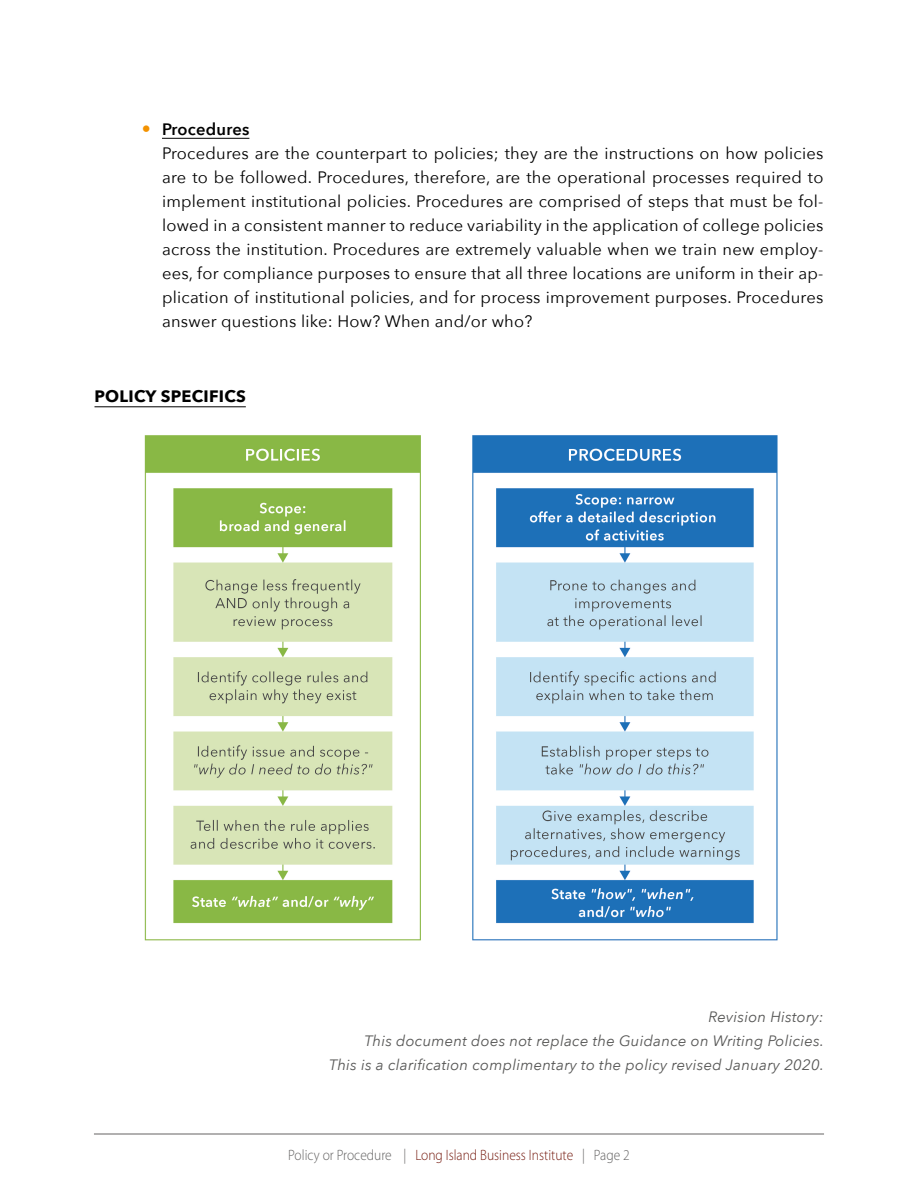
<style>
.page{position:relative;width:918px;height:1188px;background:#fff}
.page>*{position:absolute;margin:0;border:0;box-sizing:border-box;transform-origin:0 0}
.Body{font:16.5px/24px "Avenir Next";letter-spacing:.015em;color:#000;text-align:justify}
.Body-2{font:700 16.5px "Avenir Next";letter-spacing:.015em;color:#000}
.t1{font:600 16.5px "Avenir Next";letter-spacing:.015em;color:#000}
.Body-3{font:italic 15px "Avenir Next";letter-spacing:.015em;color:#575756}
.t2{font:300 15px "Myriad Pro";color:#771e13;scale:.9 1}
.s1{font-weight:700;font-size:18px;color:#f39200}
.s2{color:#646363}
</style>
<div class="page">
<hr style="left:94px;top:1134px;width:730px;height:1px;background:#646363">
<hr style="left:162px;top:138px;width:87px;height:1px;background:#000">
<hr style="left:94px;top:406px;width:152px;height:1px;background:#000">
<img style="left:144px;top:435px;width:634px;height:506px">
<p class="t1" style="left:142px;top:115px;width:109px"><span class="s1">•</span> Procedures</p>
<p class="Body" style="left:162px;top:141px;width:663px">Procedures are the counterpart to policies; they are the instructions on how policies are to be followed. Procedures, therefore, are the operational processes required to implement institutional policies. Procedures are comprised of steps that must be fol&shy;lowed in a consistent manner to reduce variability in the application of college policies across the institution. Procedures are extremely valuable when we train new employ&shy;ees, for compliance purposes to ensure that all three locations are uniform in their ap&shy;plication of institutional policies, and for process improvement purposes. Procedures answer questions like: How? When and/or who?</p>
<p class="Body-2" style="left:94px;top:382px;width:153px">POLICY SPECIFICS</p>
<p class="Body-3" style="left:708px;top:1004px;width:117px">Revision History:</p>
<p class="Body-3" style="left:364px;top:1028px;width:461px">This document does not replace the Guidance on Writing Policies.</p>
<p class="Body-3" style="left:329px;top:1052px;width:496px">This is a clarification complimentary to the policy revised January 2020.</p>
<p class="t2" style="left:288px;top:1147px;width:381px"><span class="s2">Policy or Procedure |</span> Long Island Business Institute <span class="s2">| Page 2</span></p>
</div>
